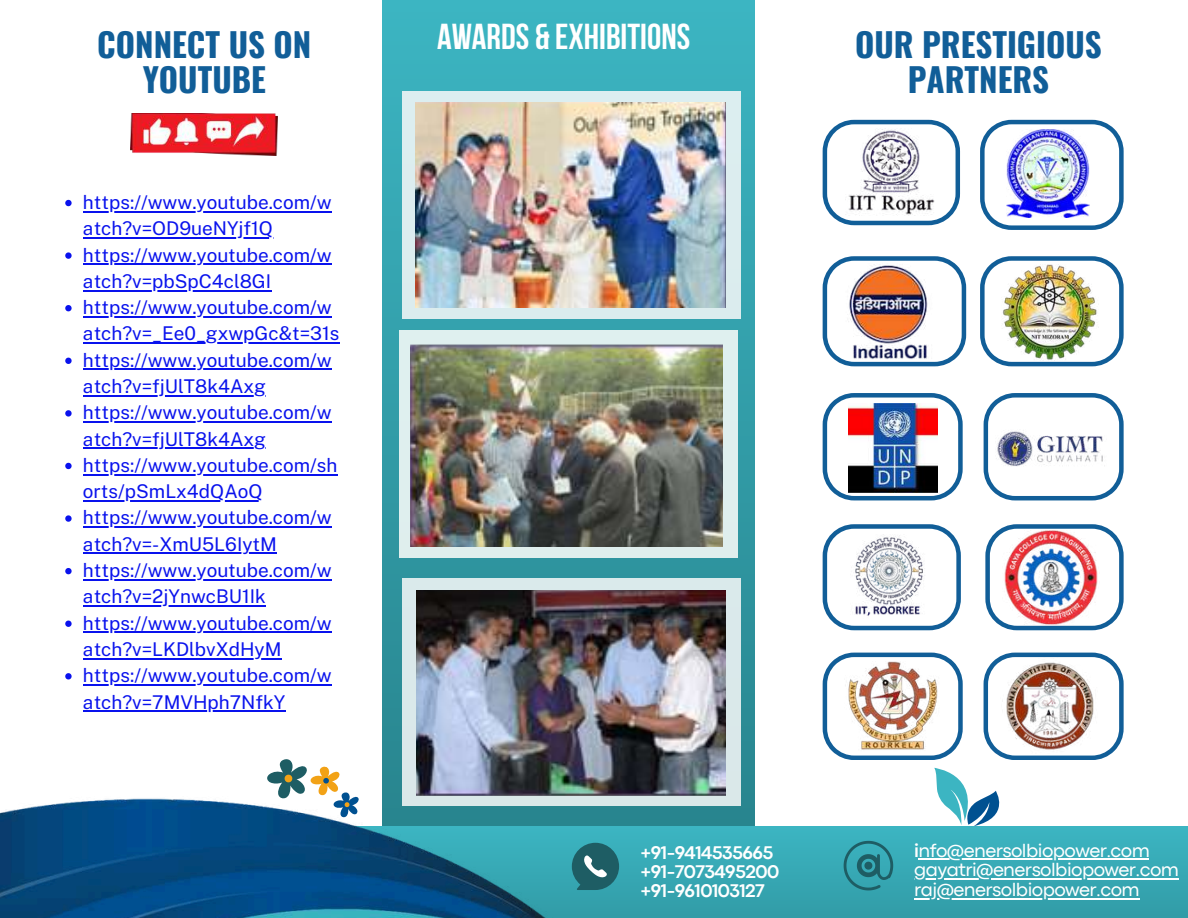
<style>
.page{position:relative;width:1188px;height:918px;background:#fff}
.page>*{position:absolute;margin:0;border:0;box-sizing:border-box;transform-origin:0 0}
.t1{font:700 36px "Bebas Neue";color:#fff}
.t2{font:700 33px/34.8px "Oswald";color:#115e98;text-align:center}
.t3{font:19.2px/19.8px "Codec Pro";letter-spacing:-.03em;color:#fff}
.t4{font:700 19.2px/19.2px "Codec Pro";letter-spacing:-.03em;color:#fff}
.t5{font:18.9px/26.2px "Public Sans";color:#0912ed}
.s1{font-weight:700}
</style>
<div class="page">
<svg style="left:383px;top:0;width:371px;height:826px;background:#36a6b2"></svg>
<img style="left:131px;top:114px;width:147px;height:41px">
<svg style="left:65px;top:200px;width:7px;height:6px"></svg>
<hr style="left:83px;top:211px;width:249px;height:2px;background:#0912ed">
<hr style="left:83px;top:237px;width:190px;height:2px;background:#0912ed">
<svg style="left:65px;top:252px;width:7px;height:7px"></svg>
<hr style="left:83px;top:263px;width:249px;height:2px;background:#0912ed">
<hr style="left:83px;top:290px;width:188px;height:1px;background:#0912ed">
<svg style="left:65px;top:305px;width:7px;height:6px"></svg>
<hr style="left:83px;top:316px;width:249px;height:2px;background:#0912ed">
<hr style="left:83px;top:342px;width:257px;height:2px;background:#0912ed">
<svg style="left:65px;top:358px;width:7px;height:6px"></svg>
<hr style="left:83px;top:369px;width:249px;height:1px;background:#0912ed">
<hr style="left:83px;top:395px;width:183px;height:2px;background:#0912ed">
<svg style="left:65px;top:410px;width:7px;height:7px"></svg>
<hr style="left:83px;top:421px;width:249px;height:2px;background:#0912ed">
<hr style="left:83px;top:447px;width:183px;height:2px;background:#0912ed">
<svg style="left:65px;top:463px;width:7px;height:6px"></svg>
<hr style="left:83px;top:474px;width:255px;height:1px;background:#0912ed">
<hr style="left:83px;top:500px;width:180px;height:2px;background:#0912ed">
<svg style="left:65px;top:515px;width:7px;height:7px"></svg>
<hr style="left:83px;top:526px;width:249px;height:2px;background:#0912ed">
<hr style="left:83px;top:553px;width:194px;height:1px;background:#0912ed">
<svg style="left:65px;top:568px;width:7px;height:6px"></svg>
<hr style="left:83px;top:579px;width:249px;height:2px;background:#0912ed">
<hr style="left:83px;top:605px;width:183px;height:2px;background:#0912ed">
<svg style="left:65px;top:621px;width:7px;height:6px"></svg>
<hr style="left:83px;top:631px;width:249px;height:2px;background:#0912ed">
<hr style="left:83px;top:658px;width:199px;height:2px;background:#0912ed">
<svg style="left:65px;top:673px;width:7px;height:6px"></svg>
<hr style="left:83px;top:684px;width:249px;height:2px;background:#0912ed">
<hr style="left:83px;top:710px;width:202px;height:2px;background:#0912ed">
<div style="left:402px;top:92px;width:339px;height:227px;background:#dcedef"></div>
<img style="left:415px;top:102px;width:311px;height:205px">
<div style="left:399px;top:330px;width:338px;height:228px;background:#dfefee"></div>
<img style="left:411px;top:338px;width:312px;height:208px">
<div style="left:402px;top:578px;width:339px;height:228px;background:#dae9eb"></div>
<img style="left:416px;top:590px;width:310px;height:206px">
<svg style="left:823px;top:257px;width:143px;height:108px"></svg>
<img style="left:831px;top:256px;width:113px;height:111px">
<svg style="left:980px;top:120px;width:144px;height:110px"></svg>
<img style="left:1007px;top:130px;width:83px;height:88px">
<svg style="left:980px;top:256px;width:144px;height:110px"></svg>
<img style="left:1002px;top:264px;width:96px;height:97px">
<svg style="left:985px;top:524px;width:138px;height:106px"></svg>
<img style="left:1003px;top:530px;width:96px;height:94px">
<svg style="left:823px;top:524px;width:137px;height:106px"></svg>
<img style="left:851px;top:535px;width:75px;height:84px">
<svg style="left:823px;top:393px;width:140px;height:107px"></svg>
<img style="left:848px;top:403px;width:89px;height:89px">
<svg style="left:823px;top:120px;width:137px;height:105px"></svg>
<img style="left:846px;top:129px;width:91px;height:87px">
<svg style="left:984px;top:393px;width:140px;height:107px"></svg>
<img style="left:990px;top:423px;width:128px;height:52px">
<svg style="left:984px;top:653px;width:140px;height:107px"></svg>
<img style="left:1001px;top:657px;width:99px;height:99px">
<svg style="left:823px;top:653px;width:140px;height:107px"></svg>
<img style="left:844px;top:654px;width:97px;height:98px">
<div style="left:0;top:826px;width:1188px;height:92px;background:linear-gradient(to bottom,#3cb5c2,#329ca7)"></div>
<svg style="left:612px;top:843px;width:7px;height:47px"></svg>
<svg style="left:844px;top:841px;width:49px;height:49px;background:#2f919c"></svg>
<hr style="left:919px;top:858px;width:230px;height:2px;background:#fff">
<hr style="left:914px;top:878px;width:265px;height:2px;background:#fff">
<hr style="left:914px;top:898px;width:225px;height:2px;background:#fff">
<img style="left:0;top:730px;width:612px;height:188px">
<svg style="left:934px;top:768px;width:66px;height:58px"></svg>
<h2 class="t2" style="left:97px;top:26px;width:216px">CONNECT US ON<br>YOUTUBE</h2>
<p class="t5" style="left:83px;top:189px;width:258px">https://www.youtube.com/w atch?v=OD9ueNYjf1Q https://www.youtube.com/w atch?v=pbSpC4cl8GI https://www.youtube.com/w atch?v=_Ee0_gxwpGc&amp;t=31s https://www.youtube.com/w atch?v=fjUlT8k4Axg https://www.youtube.com/w atch?v=fjUlT8k4Axg https://www.youtube.com/sh orts/pSmLx4dQAoQ https://www.youtube.com/w atch?v=-XmU5L6IytM https://www.youtube.com/w atch?v=2jYnwcBU1Ik https://www.youtube.com/w atch?v=LKDlbvXdHyM https://www.youtube.com/w atch?v=7MVHph7NfkY</p>
<h1 class="t1" style="left:437px;top:22px;width:255px">AWARDS &amp; EXHIBITIONS</h1>
<h2 class="t2" style="left:855px;top:26px;width:248px">OUR PRESTIGIOUS<br>PARTNERS</h2>
<p class="t4" style="left:641px;top:844px;width:140px">+91-9414535665 +91-7073495200 +91-9610103127</p>
<p class="t3" style="left:914px;top:842px;width:266px"><span class="s1">i</span>nfo@enersolbiopower.com gayatri@enersolbiopower.com raj@enersolbiopower.com</p>
</div>
